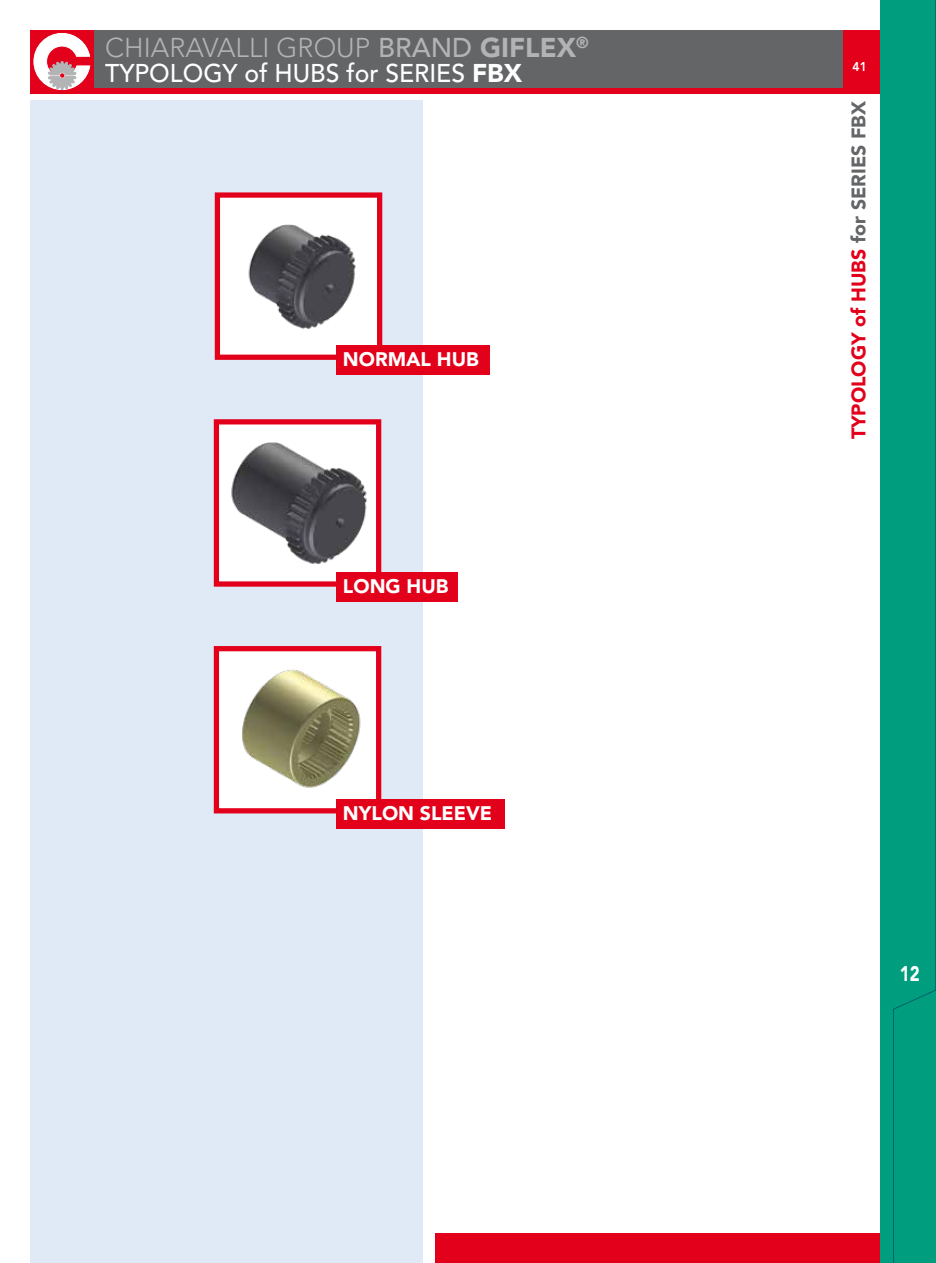
<style>
.page{position:relative;width:936px;height:1263px;background:#fff}
.page>*{position:absolute;margin:0;border:0;box-sizing:border-box;transform-origin:0 0}
.t1{font:300 27px "Avenir LT Std";color:#b1b3b4}
.t2{font:500 25.5px "Avenir LT Std";color:#fff}
.t3{font:900 21px "Avenir LT Std";color:#fff;scale:.8 1}
.t4{font:900 19.5px "Avenir LT Std";color:#fff}
.t5{font:900 19.5px "Avenir LT Std";color:#e2001a}
.t6{font:800 12.75px "Avenir LT Std";color:#fff;scale:.95 1}
.s1{font-weight:500}
.s2{font-weight:900}
.s3{color:#646567}
</style>
<div class="page">
<div style="left:32px;top:30px;width:815px;height:64px;background:#646567"></div>
<div style="left:843px;top:30px;width:63px;height:64px;background:#e2001a"></div>
<div style="left:30px;top:101px;width:393px;height:1162px;background:#dfeaf6"></div>
<div style="left:30px;top:30px;width:64px;height:64px;background:#e2001a"></div>
<svg style="left:33px;top:33px;width:58px;height:57px"></svg>
<div style="left:94px;top:88px;width:749px;height:6px;background:#e2001a"></div>
<div style="left:435px;top:1233px;width:471px;height:30px;background:#e2001a"></div>
<div style="left:217px;top:195px;width:162px;height:162px;background:#fff"></div>
<img style="left:248px;top:224px;width:108px;height:105px">
<div style="left:215px;top:192px;width:167px;height:168px;border:5px solid #e2001a"></div>
<div style="left:216px;top:422px;width:162px;height:162px;background:#fff"></div>
<img style="left:231px;top:442px;width:136px;height:122px">
<div style="left:214px;top:419px;width:167px;height:168px;border:5px solid #e2001a"></div>
<div style="left:216px;top:649px;width:162px;height:162px;background:#fff"></div>
<img style="left:242px;top:669px;width:119px;height:119px">
<div style="left:214px;top:646px;width:167px;height:167px;border:5px solid #e2001a"></div>
<div style="left:336px;top:345px;width:153px;height:29px;background:#e2001a"></div>
<div style="left:336px;top:572px;width:121px;height:30px;background:#e2001a"></div>
<div style="left:336px;top:799px;width:168px;height:29px;background:#e2001a"></div>
<div style="left:880px;top:0;width:55px;height:1263px;background:#009e7e"></div>
<svg style="left:893px;top:990px;width:42px;height:273px"></svg>
<p class="t1" style="left:105px;top:31px;width:485px">CHIARAVALLI GROUP <span class="s1">BRAND</span> <span class="s2">GIFLEX</span><sup>®</sup></p>
<p class="t2" style="left:105px;top:58px;width:418px">TYPOLOGY of HUBS for SERIES <span class="s2">FBX</span></p>
<p class="t4" style="left:343px;top:348px;width:137px">NORMAL HUB</p>
<p class="t4" style="left:343px;top:575px;width:107px">LONG HUB</p>
<p class="t4" style="left:343px;top:801px;width:151px">NYLON SLEEVE</p>
<p class="t6" style="left:852px;top:59px;width:17px">41</p>
<p class="t5" style="left:847px;top:439px;width:340px;rotate:-90deg">TYPOLOGY of HUBS <span class="s3">for SERIES FBX</span></p>
<p class="t3" style="left:899px;top:961px;width:26px">12</p>
</div>
